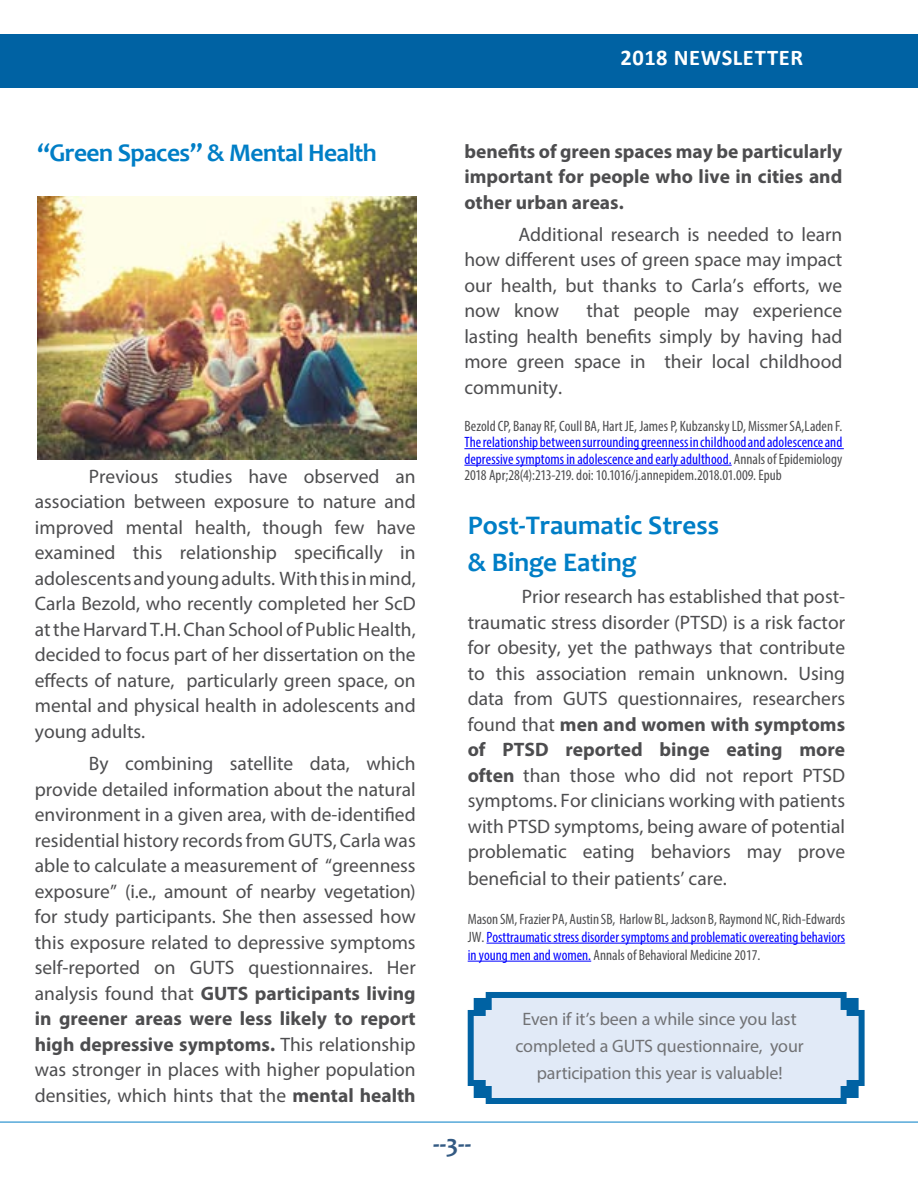
<style>
.page{position:relative;width:918px;height:1188px;background:#fff}
.page>*{position:absolute;margin:0;border:0;box-sizing:border-box;transform-origin:0 0}
.t1{font:700 27px/37.5px "Candara";color:#007ec6}
.t2{font:700 25.5px "Candara";letter-spacing:-.02em;color:#007ec6}
.t3{font:700 25.5px "Candara";color:#335a83}
.t4{font:700 22.5px "Calibri";letter-spacing:.025em;color:#fff}
.t5{font:19.5px/25.5px "Myriad Pro";color:#4d4d4f;text-align:justify}
.t6{font:700 19.5px/25.5px "Myriad Pro";color:#4d4d4f;text-align:justify}
.t7{font:18px/27px "Myriad Pro";letter-spacing:-.01em;color:#717275;text-align:center}
.t8{font:condensed 15px/18px "Myriad Pro";color:#4d4d4f;text-align:justify}
.t9{font:condensed 15px/16.5px "Myriad Pro";color:#00f;text-align:justify}
.s1{font-weight:700}
.s2{color:#4d4d4f}
.s3{color:#00f}
</style>
<div class="page">
<hr style="left:0;top:1122px;width:918px;height:1px;background:#007ec6">
<hr style="left:486px;top:943px;width:359px;height:1px;background:#00f">
<hr style="left:468px;top:961px;width:123px;height:1px;background:#00f">
<hr style="left:464px;top:448px;width:380px;height:1px;background:#00f">
<hr style="left:464px;top:465px;width:268px;height:1px;background:#00f">
<svg style="left:467px;top:992px;width:398px;height:112px"></svg>
<div style="left:0;top:34px;width:918px;height:54px;background:#0062a3"></div>
<img style="left:37px;top:197px;width:380px;height:263px">
<p class="t4" style="left:620px;top:44px;width:184px">2018 NEWSLETTER</p>
<h2 class="t2" style="left:37px;top:137px;width:341px">“Green Spaces” &amp; Mental Health</h2>
<p class="t5" style="left:35px;top:463px;width:382px;text-indent:54px">Previous studies have observed an association between exposure to nature and improved mental health, though few have examined this relationship specifically in adolescents and young adults. With this in mind, Carla Bezold, who recently completed her ScD at the Harvard T.H. Chan School of Public Health, decided to focus part of her dissertation on the effects of nature, particularly green space, on mental and physical health in adolescents and young adults.</p>
<p class="t5" style="left:35px;top:750px;width:382px;text-indent:54px">By combining satellite data, which provide detailed information about the natural environment in a given area, with de-identified residential history records from GUTS, Carla was able to calculate a measurement of “greenness exposure” (i.e., amount of nearby vegetation) for study participants. She then assessed how this exposure related to depressive symptoms self-reported on GUTS questionnaires. Her analysis found that <span class="s1">GUTS participants living in greener areas were less likely to report high depressive symptoms.</span> This relationship was stronger in places with higher population densities, which hints that the <span class="s1">mental health</span></p>
<p class="t6" style="left:464px;top:138px;width:380px">benefits of green spaces may be particularly important for people who live in cities and other urban areas.</p>
<p class="t5" style="left:464px;top:221px;width:380px;text-indent:54px">Additional research is needed to learn how different uses of green space may impact our health, but thanks to Carla’s efforts, we now know</p>
<p class="t5" style="left:464px;top:298px;width:380px;text-indent:122px">that people may experience lasting health benefits simply by having had more green space in their local childhood community.</p>
<p class="t8" style="left:464px;top:417px;width:379px">Bezold CP, Banay RF, Coull BA, Hart JE, James P, Kubzansky LD, Missmer SA,Laden F.</p>
<p class="t9" style="left:464px;top:434px;width:380px">The relationship between surrounding greenness in childhood and adolescence and depressive symptoms in adolescence and early adulthood. <span class="s2">Annals of Epidemiology 2018 Apr;28(4):213-219. doi: 10.1016/j.annepidem.2018.01.009. Epub</span></p>
<h1 class="t1" style="left:468px;top:506px;width:253px">Post-Traumatic Stress &amp; Binge Eating</h1>
<p class="t5" style="left:468px;top:584px;width:379px;text-indent:54px">Prior research has established that post&shy;traumatic stress disorder (PTSD) is a risk factor for obesity, yet the pathways that contribute to this association remain unknown. Using data from GUTS questionnaires, researchers found that <span class="s1">men and women with symptoms of PTSD reported binge eating more often</span> than those who did not report PTSD symptoms. For clinicians working with patients with PTSD symptoms, being aware of potential problematic eating behaviors may prove beneficial to their patients’ care.</p>
<p class="t8" style="left:468px;top:910px;width:379px">Mason SM, Frazier PA, Austin SB, Harlow BL, Jackson B, Raymond NC, Rich-Edwards JW. <span class="s3">Posttraumatic stress disorder symptoms and problematic overeating behaviors in young men and women.</span> Annals of Behavioral Medicine 2017.</p>
<h2 class="t3" style="left:433px;top:1128px;width:40px">--3--</h2>
<p class="t7" style="left:516px;top:1005px;width:290px">Even if it’s been a while since you last completed a GUTS questionnaire, your participation this year is valuable!</p>
</div>
